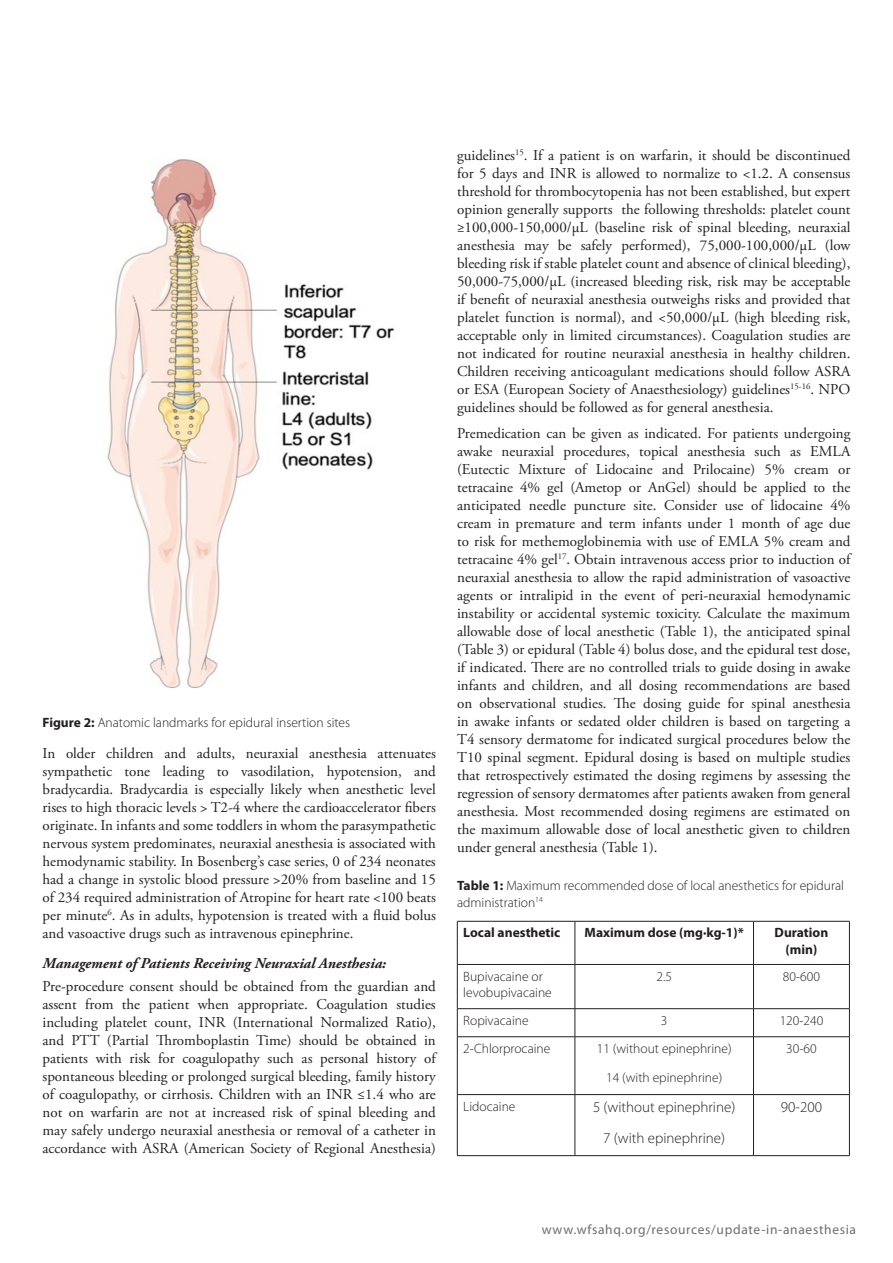
<style>
.page{position:relative;width:893px;height:1263px;background:#fff}
.page>*{position:absolute;margin:0;border:0;box-sizing:border-box;transform-origin:0 0}
.t1{font:15px/18px "Adobe Garamond Pro";color:#231f20;text-align:justify}
.t2{font:italic 700 15px "Adobe Garamond Pro";color:#231f20}
.t3{font:300 15px/30.8px "Myriad Pro";color:#231f20;text-align:center}
.t4{font:300 13.5px/16.2px "Myriad Pro";color:#231f20}
.t5{font:700 13.5px/16.2px "Myriad Pro";color:#231f20;text-align:center}
.t6{font:13.5px "Myriad Pro";letter-spacing:.05em;color:#6d6e71}
.s1{font-weight:700}
</style>
<div class="page">
<img style="left:107px;top:159px;width:288px;height:529px">
<hr style="left:457px;top:921px;width:118px;height:1px;background:#231f20">
<hr style="left:457px;top:921px;width:1px;height:43px;background:#231f20">
<hr style="left:575px;top:921px;width:178px;height:1px;background:#231f20">
<hr style="left:575px;top:921px;width:1px;height:43px;background:#231f20">
<hr style="left:753px;top:921px;width:97px;height:1px;background:#231f20">
<hr style="left:753px;top:921px;width:1px;height:43px;background:#231f20">
<hr style="left:849px;top:921px;width:1px;height:43px;background:#231f20">
<hr style="left:457px;top:964px;width:118px;height:1px;background:#231f20">
<hr style="left:457px;top:965px;width:1px;height:43px;background:#231f20">
<hr style="left:575px;top:964px;width:178px;height:1px;background:#231f20">
<hr style="left:575px;top:965px;width:1px;height:43px;background:#231f20">
<hr style="left:753px;top:964px;width:97px;height:1px;background:#231f20">
<hr style="left:753px;top:965px;width:1px;height:43px;background:#231f20">
<hr style="left:849px;top:965px;width:1px;height:43px;background:#231f20">
<hr style="left:457px;top:1008px;width:118px;height:1px;background:#231f20">
<svg style="left:457px;top:1009px;width:1px;height:27px"></svg>
<hr style="left:575px;top:1008px;width:178px;height:1px;background:#231f20">
<svg style="left:575px;top:1009px;width:1px;height:27px"></svg>
<hr style="left:753px;top:1008px;width:97px;height:1px;background:#231f20">
<svg style="left:753px;top:1009px;width:1px;height:27px"></svg>
<svg style="left:849px;top:1009px;width:1px;height:27px"></svg>
<hr style="left:457px;top:1036px;width:118px;height:1px;background:#231f20">
<hr style="left:457px;top:1037px;width:1px;height:57px;background:#231f20">
<hr style="left:575px;top:1036px;width:178px;height:1px;background:#231f20">
<hr style="left:575px;top:1037px;width:1px;height:57px;background:#231f20">
<hr style="left:753px;top:1036px;width:97px;height:1px;background:#231f20">
<hr style="left:753px;top:1037px;width:1px;height:57px;background:#231f20">
<hr style="left:849px;top:1037px;width:1px;height:57px;background:#231f20">
<hr style="left:457px;top:1094px;width:118px;height:1px;background:#231f20">
<hr style="left:457px;top:1095px;width:1px;height:60px;background:#231f20">
<hr style="left:575px;top:1094px;width:178px;height:1px;background:#231f20">
<hr style="left:575px;top:1095px;width:1px;height:60px;background:#231f20">
<hr style="left:753px;top:1094px;width:97px;height:1px;background:#231f20">
<hr style="left:753px;top:1095px;width:1px;height:60px;background:#231f20">
<hr style="left:849px;top:1095px;width:1px;height:60px;background:#231f20">
<hr style="left:457px;top:1155px;width:118px;height:1px;background:#231f20">
<hr style="left:575px;top:1155px;width:178px;height:1px;background:#231f20">
<hr style="left:753px;top:1155px;width:97px;height:1px;background:#231f20">
<p class="t4" style="left:43px;top:715px;width:309px"><span class="s1">Figure 2:</span> Anatomic landmarks for epidural insertion sites</p>
<p class="t1" style="left:43px;top:745px;width:395px">In older children and adults, neuraxial anesthesia attenuates sympathetic tone leading to vasodilation, hypotension, and bradycardia. Bradycardia is especially likely when anesthetic level rises to high thoracic levels &gt; T2-4 where the cardioaccelerator fibers originate. In infants and some toddlers in whom the parasympathetic nervous system predominates, neuraxial anesthesia is associated with hemodynamic stability. In Bosenberg’s case series, 0 of 234 neonates had a change in systolic blood pressure &gt;20% from baseline and 15 of 234 required administration of Atropine for heart rate &lt;100 beats per minute<sup>6</sup>. As in adults, hypotension is treated with a fluid bolus and vasoactive drugs such as intravenous epinephrine.</p>
<p class="t2" style="left:43px;top:958px;width:345px">Management of Patients Receiving Neuraxial Anesthesia:</p>
<p class="t1" style="left:43px;top:978px;width:395px">Pre-procedure consent should be obtained from the guardian and assent from the patient when appropriate. Coagulation studies including platelet count, INR (International Normalized Ratio), and PTT (Partial Thromboplastin Time) should be obtained in patients with risk for coagulopathy such as personal history of spontaneous bleeding or prolonged surgical bleeding, family history of coagulopathy, or cirrhosis. Children with an INR ≤1.4 who are not on warfarin are not at increased risk of spinal bleeding and may safely undergo neuraxial anesthesia or removal of a catheter in accordance with ASRA (American Society of Regional Anesthesia)</p>
<p class="t1" style="left:457px;top:147px;width:395px">guidelines<sup>15</sup>. If a patient is on warfarin, it should be discontinued for 5 days and INR is allowed to normalize to &lt;1.2. A consensus threshold for thrombocytopenia has not been established, but expert opinion generally supports the following thresholds: platelet count ≥100,000-150,000/µL (baseline risk of spinal bleeding, neuraxial anesthesia may be safely performed), 75,000-100,000/µL (low bleeding risk if stable platelet count and absence of clinical bleeding), 50,000-75,000/µL (increased bleeding risk, risk may be acceptable if benefit of neuraxial anesthesia outweighs risks and provided that platelet function is normal), and &lt;50,000/µL (high bleeding risk, acceptable only in limited circumstances). Coagulation studies are not indicated for routine neuraxial anesthesia in healthy children.<br>Children receiving anticoagulant medications should follow ASRA or ESA (European Society of Anaesthesiology) guidelines<sup>15-16</sup>. NPO guidelines should be followed as for general anesthesia.</p>
<p class="t1" style="left:457px;top:426px;width:395px">Premedication can be given as indicated. For patients undergoing awake neuraxial procedures, topical anesthesia such as EMLA (Eutectic Mixture of Lidocaine and Prilocaine) 5% cream or tetracaine 4% gel (Ametop or AnGel) should be applied to the anticipated needle puncture site. Consider use of lidocaine 4% cream in premature and term infants under 1 month of age due to risk for methemoglobinemia with use of EMLA 5% cream and tetracaine 4% gel<sup>17</sup>. Obtain intravenous access prior to induction of neuraxial anesthesia to allow the rapid administration of vasoactive agents or intralipid in the event of peri-neuraxial hemodynamic instability or accidental systemic toxicity. Calculate the maximum allowable dose of local anesthetic (Table 1), the anticipated spinal (Table 3) or epidural (Table 4) bolus dose, and the epidural test dose, if indicated. There are no controlled trials to guide dosing in awake infants and children, and all dosing recommendations are based on observational studies. The dosing guide for spinal anesthesia in awake infants or sedated older children is based on targeting a T4 sensory dermatome for indicated surgical procedures below the T10 spinal segment. Epidural dosing is based on multiple studies that retrospectively estimated the dosing regimens by assessing the regression of sensory dermatomes after patients awaken from general anesthesia. Most recommended dosing regimens are estimated on the maximum allowable dose of local anesthetic given to children under general anesthesia (Table 1).</p>
<p class="t4" style="left:457px;top:878px;width:388px"><span class="s1">Table 1:</span> Maximum recommended dose of local anesthetics for epidural administration<sup>14</sup></p>
<p class="t5" style="left:463px;top:926px;width:99px">Local anesthetic</p>
<p class="t5" style="left:585px;top:926px;width:161px">Maximum dose (mg·kg-1)*</p>
<p class="t5" style="left:775px;top:926px;width:55px">Duration (min)</p>
<p class="t4" style="left:463px;top:968px;width:90px">Bupivacaine or levobupivacaine</p>
<p class="t4" style="left:656px;top:968px;width:17px">2.5</p>
<p class="t4" style="left:783px;top:968px;width:38px">80-600</p>
<p class="t4" style="left:463px;top:1013px;width:67px">Ropivacaine</p>
<p class="t4" style="left:661px;top:1013px;width:8px">3</p>
<p class="t4" style="left:780px;top:1013px;width:45px">120-240</p>
<p class="t4" style="left:463px;top:1041px;width:89px">2-Chlorprocaine</p>
<p class="t4" style="left:597px;top:1034px;width:136px;line-height:29px;text-align:center">11 (without epinephrine)<br>14 (with epinephrine)</p>
<p class="t4" style="left:786px;top:1041px;width:32px">30-60</p>
<p class="t4" style="left:463px;top:1099px;width:54px">Lidocaine</p>
<p class="t3" style="left:593px;top:1092px;width:144px">5 (without epinephrine)<br>7 (with epinephrine)</p>
<p class="t3" style="left:781px;top:1092px;width:43px">90-200</p>
<p class="t6" style="left:542px;top:1224px;width:316px">www.wfsahq.org/resources/update-in-anaesthesia</p>
</div>
